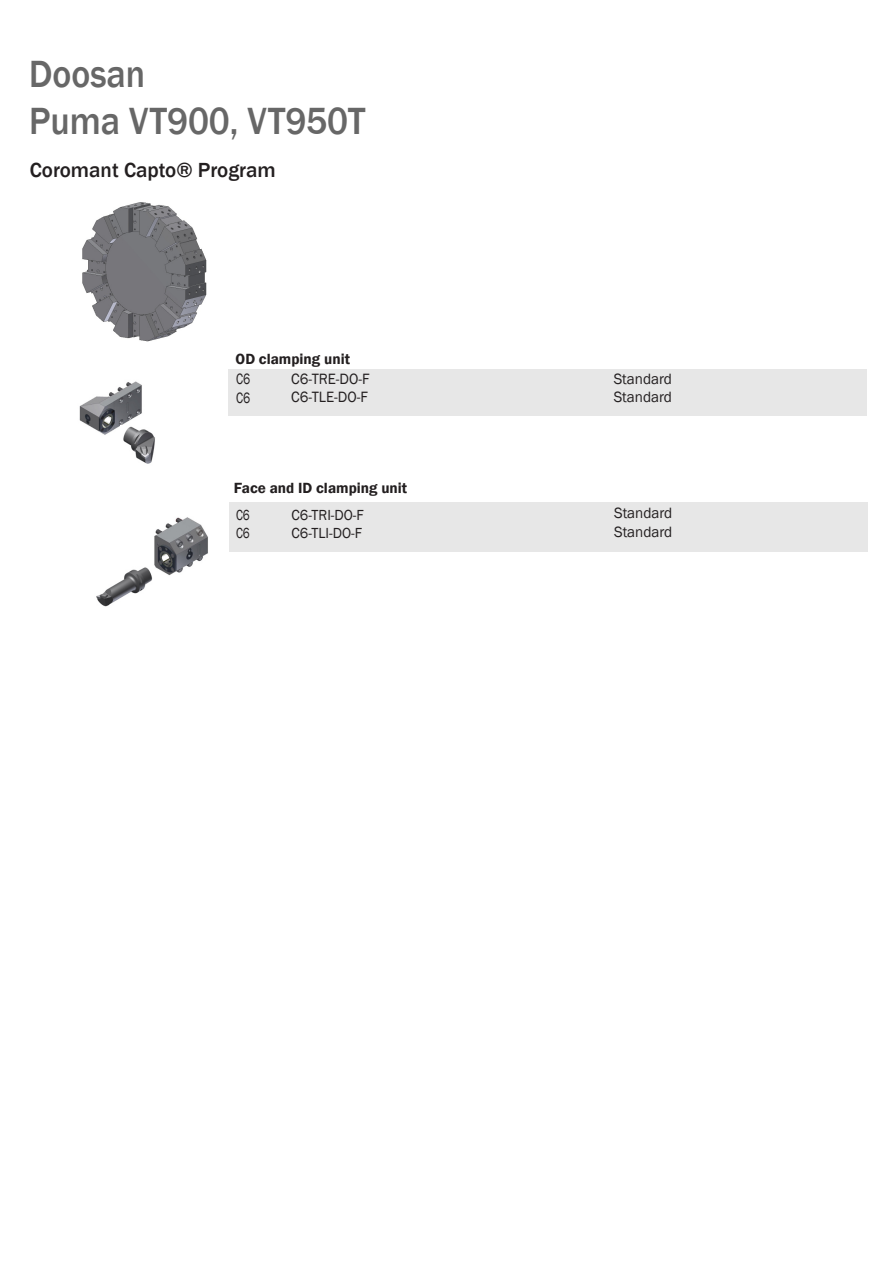
<style>
.page{position:relative;width:893px;height:1263px;background:#fff}
.page>*{position:absolute;margin:0;border:0;box-sizing:border-box;transform-origin:0 0}
.t1{font:500 39px "Franklin Gothic";color:#676767;scale:.92 1}
.t2{font:500 21px "Franklin Gothic";color:#231f20}
.t3{font:15.45px "Franklin Gothic";color:#231f20;scale:.79 1}
.t4{font:15.3px "Franklin Gothic";color:#231f20}
.t5{font:15.3px "Franklin Gothic";color:#231f20;scale:.96 1}
.t6{font:600 15.15px "Franklin Gothic";color:#231f20}
.t7{font:15px "Franklin Gothic";color:#231f20;scale:.96 1}
.t8{font:15px "Franklin Gothic";color:#231f20;scale:.79 1}
</style>
<div class="page">
<div style="left:229px;top:369px;width:638px;height:47px;background:#e7e7e7"></div>
<div style="left:229px;top:502px;width:638px;height:50px;background:#e7e7e7"></div>
<img style="left:79px;top:381px;width:63px;height:54px">
<img style="left:82px;top:202px;width:125px;height:140px">
<img style="left:154px;top:517px;width:54px;height:59px">
<img style="left:121px;top:425px;width:34px;height:39px">
<img style="left:96px;top:567px;width:57px;height:40px">
<p class="t1" style="left:29px;top:50px;width:128px">Doosan</p>
<p class="t1" style="left:29px;top:97px;width:367px">Puma VT900, VT950T</p>
<p class="t2" style="left:30px;top:157px;width:248px">Coromant Capto® Program</p>
<p class="t6" style="left:236px;top:349px;width:116px">OD clamping unit</p>
<p class="t3" style="left:236px;top:369px;width:19px">C6</p>
<p class="t3" style="left:236px;top:388px;width:19px">C6</p>
<p class="t5" style="left:291px;top:369px;width:83px">C6-TRE-DO-F</p>
<p class="t5" style="left:291px;top:388px;width:81px">C6-TLE-DO-F</p>
<p class="t6" style="left:234px;top:479px;width:175px">Face and ID clamping unit</p>
<p class="t8" style="left:236px;top:505px;width:19px">C6</p>
<p class="t8" style="left:236px;top:523px;width:19px">C6</p>
<p class="t7" style="left:292px;top:505px;width:77px">C6-TRI-DO-F</p>
<p class="t7" style="left:292px;top:523px;width:75px">C6-TLI-DO-F</p>
<p class="t4" style="left:614px;top:369px;width:60px">Standard</p>
<p class="t4" style="left:614px;top:388px;width:60px">Standard</p>
<p class="t4" style="left:614px;top:504px;width:60px">Standard</p>
<p class="t4" style="left:614px;top:522px;width:60px">Standard</p>
</div>
